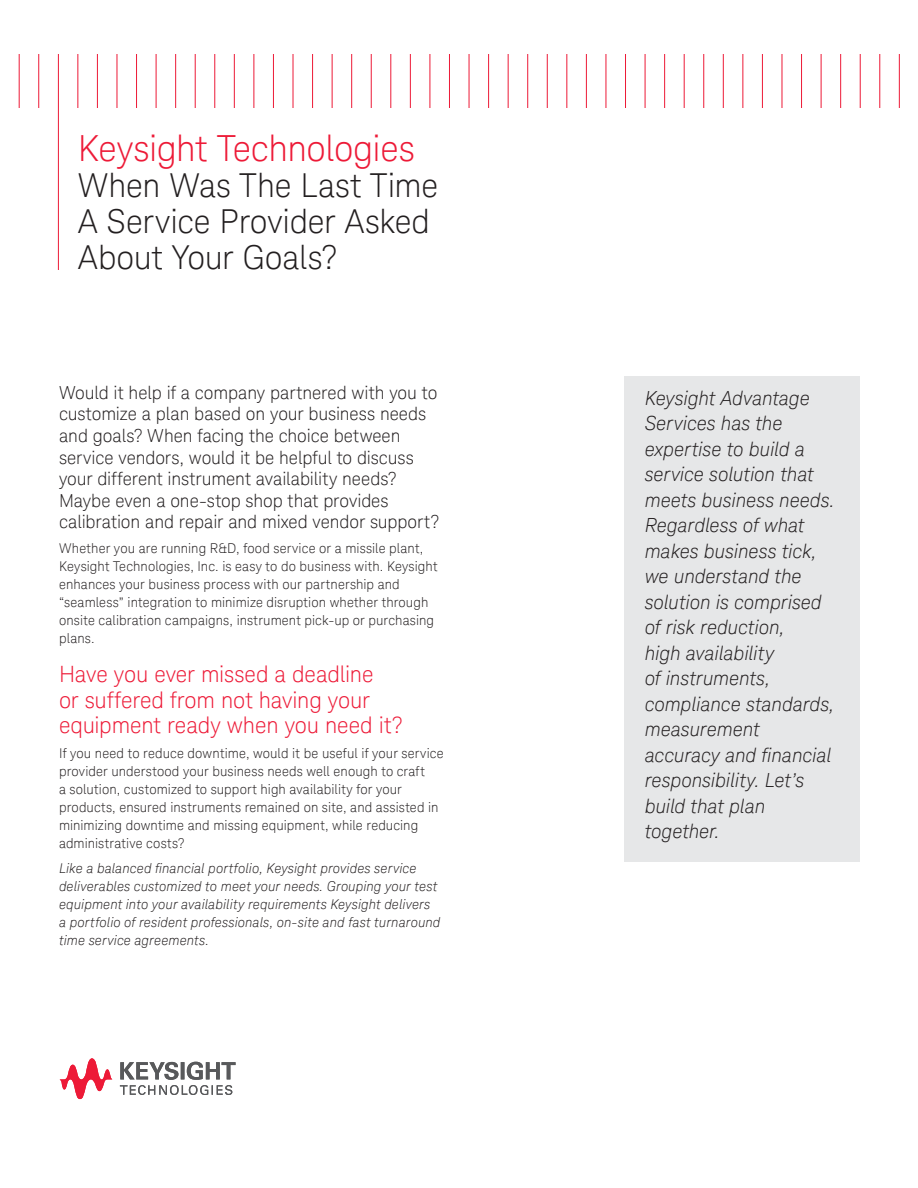
<style>
.page{position:relative;width:918px;height:1188px;background:#fff}
.page>*{position:absolute;margin:0;border:0;box-sizing:border-box;transform-origin:0 0}
.t1{font:300 36px "Keysight Sans";letter-spacing:-.01em;color:#ed1a37}
.t2{font:300 33px/36px "Keysight Sans";letter-spacing:-.005em;color:#231f20}
.t3{font:300 22.5px/25.5px "Keysight Sans";letter-spacing:-.01em;color:#ed1a37}
.t4{font:italic 300 19.5px/25.5px "Keysight Sans";letter-spacing:-.005em;color:#231f20}
.t5{font:300 18px/21.6px "Keysight Sans";letter-spacing:-.005em;color:#231f20}
.t6{font:300 13.5px/18px "Keysight Sans";letter-spacing:.01em;color:#231f20}
.t7{font:italic 300 13.5px/18px "Keysight Sans";letter-spacing:.01em;color:#231f20}
</style>
<div class="page">
<div style="left:624px;top:377px;width:236px;height:485px;background:#e6e7e8"></div>
<svg style="left:120px;top:1062px;width:116px;height:33px"></svg>
<svg style="left:60px;top:1058px;width:53px;height:41px"></svg>
<hr style="left:19px;top:54px;width:1px;height:54px;background:#ed1a37">
<hr style="left:38px;top:54px;width:1px;height:54px;background:#ed1a37">
<hr style="left:58px;top:54px;width:1px;height:216px;background:#ed1a37">
<hr style="left:77px;top:54px;width:1px;height:54px;background:#ed1a37">
<hr style="left:97px;top:54px;width:1px;height:54px;background:#ed1a37">
<hr style="left:117px;top:54px;width:1px;height:54px;background:#ed1a37">
<hr style="left:136px;top:54px;width:1px;height:54px;background:#ed1a37">
<hr style="left:156px;top:54px;width:1px;height:54px;background:#ed1a37">
<hr style="left:175px;top:54px;width:1px;height:54px;background:#ed1a37">
<hr style="left:195px;top:54px;width:1px;height:54px;background:#ed1a37">
<hr style="left:214px;top:54px;width:1px;height:54px;background:#ed1a37">
<hr style="left:234px;top:54px;width:1px;height:54px;background:#ed1a37">
<hr style="left:254px;top:54px;width:1px;height:54px;background:#ed1a37">
<hr style="left:273px;top:54px;width:1px;height:54px;background:#ed1a37">
<hr style="left:293px;top:54px;width:1px;height:54px;background:#ed1a37">
<hr style="left:312px;top:54px;width:1px;height:54px;background:#ed1a37">
<hr style="left:332px;top:54px;width:1px;height:54px;background:#ed1a37">
<hr style="left:351px;top:54px;width:1px;height:54px;background:#ed1a37">
<hr style="left:371px;top:54px;width:1px;height:54px;background:#ed1a37">
<hr style="left:390px;top:54px;width:1px;height:54px;background:#ed1a37">
<hr style="left:410px;top:54px;width:1px;height:54px;background:#ed1a37">
<hr style="left:430px;top:54px;width:1px;height:54px;background:#ed1a37">
<hr style="left:449px;top:54px;width:1px;height:54px;background:#ed1a37">
<hr style="left:469px;top:54px;width:1px;height:54px;background:#ed1a37">
<hr style="left:488px;top:54px;width:1px;height:54px;background:#ed1a37">
<hr style="left:508px;top:54px;width:1px;height:54px;background:#ed1a37">
<hr style="left:527px;top:54px;width:1px;height:54px;background:#ed1a37">
<hr style="left:547px;top:54px;width:1px;height:54px;background:#ed1a37">
<hr style="left:566px;top:54px;width:1px;height:54px;background:#ed1a37">
<hr style="left:586px;top:54px;width:1px;height:54px;background:#ed1a37">
<hr style="left:606px;top:54px;width:1px;height:54px;background:#ed1a37">
<hr style="left:664px;top:54px;width:1px;height:54px;background:#ed1a37">
<hr style="left:684px;top:54px;width:1px;height:54px;background:#ed1a37">
<hr style="left:703px;top:54px;width:1px;height:54px;background:#ed1a37">
<hr style="left:723px;top:54px;width:1px;height:54px;background:#ed1a37">
<hr style="left:742px;top:54px;width:1px;height:54px;background:#ed1a37">
<hr style="left:762px;top:54px;width:1px;height:54px;background:#ed1a37">
<hr style="left:782px;top:54px;width:1px;height:54px;background:#ed1a37">
<hr style="left:801px;top:54px;width:1px;height:54px;background:#ed1a37">
<hr style="left:821px;top:54px;width:1px;height:54px;background:#ed1a37">
<hr style="left:860px;top:54px;width:1px;height:54px;background:#ed1a37">
<hr style="left:879px;top:54px;width:1px;height:54px;background:#ed1a37">
<hr style="left:899px;top:54px;width:1px;height:54px;background:#ed1a37">
<hr style="left:840px;top:54px;width:1px;height:54px;background:#ed1a37">
<hr style="left:645px;top:54px;width:1px;height:54px;background:#ed1a37">
<hr style="left:625px;top:54px;width:1px;height:54px;background:#ed1a37">
<h1 class="t1" style="left:78px;top:134px;width:339px">Keysight Technologies</h1>
<h2 class="t2" style="left:78px;top:171px;width:362px">When Was The Last Time<br>A Service Provider Asked<br>About Your Goals?</h2>
<p class="t5" style="left:59px;top:383px;width:382px">Would it help if a company partnered with you to customize a plan based on your business needs and goals? When facing the choice between service vendors, would it be helpful to discuss your different instrument availability needs?<br>Maybe even a one-stop shop that provides calibration and repair and mixed vendor support?</p>
<p class="t6" style="left:59px;top:541px;width:380px">Whether you are running R&amp;D, food service or a missile plant, Keysight Technologies, Inc. is easy to do business with. Keysight enhances your business process with our partnership and “seamless” integration to minimize disruption whether through onsite calibration campaigns, instrument pick-up or purchasing plans.</p>
<h3 class="t3" style="left:59px;top:664px;width:345px">Have you ever missed a deadline<br>or suffered from not having your equipment ready when you need it?</h3>
<p class="t6" style="left:59px;top:745px;width:386px">If you need to reduce downtime, would it be useful if your service provider understood your business needs well enough to craft<br>a solution, customized to support high availability for your products, ensured instruments remained on site, and assisted in minimizing downtime and missing equipment, while reducing administrative costs?</p>
<p class="t7" style="left:59px;top:859px;width:383px">Like a balanced inancial portfolio, Keysight provides service deliverables customized to meet your needs. Grouping your test equipment into your availability requirements Keysight delivers a portfolio of resident professionals, on-site and fast turnaround time service agreements.</p>
<p class="t4" style="left:645px;top:385px;width:191px">Keysight Advantage<br>Services has the expertise to build a service solution that meets business needs.<br>Regardless of what makes business tick, we understand the solution is comprised of risk reduction,<br>high availability<br>of instruments, compliance standards, measurement accuracy and inancial responsibility. Let’s build that plan together.</p>
</div>
